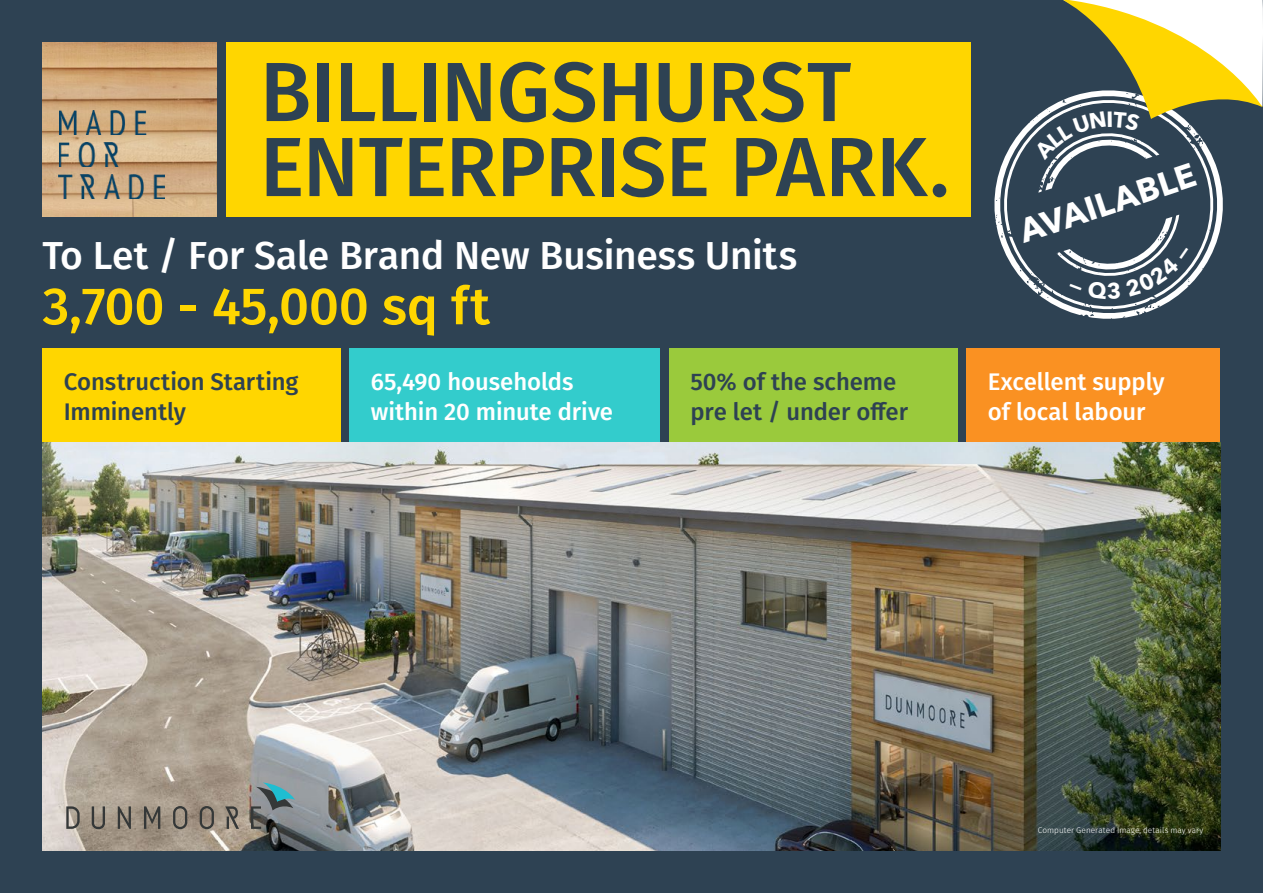
<style>
.page{position:relative;width:1263px;height:893px;background:#2e4253}
.page>*{position:absolute;margin:0;border:0;box-sizing:border-box;transform-origin:0 0}
.t1{font:500 84px/75px "Fira Sans";letter-spacing:-.01em;color:#2e4253}
.t2{font:500 52.5px "Fira Sans";letter-spacing:-.005em;color:#ffd600}
.t3{font:500 39px "Fira Sans";letter-spacing:-.005em;color:#fff}
.t4{font:700 33.6px "Avenir Next";color:#fff}
.t5{font:500 24px/30px "Fira Sans";letter-spacing:-.005em;color:#fff}
.t6{font:500 24px/30px "Fira Sans";color:#2e4253}
.t7{font:300 8.25px "Fira Sans";letter-spacing:.005em;color:#fff}
</style>
<div class="page">
<img style="left:43px;top:442px;width:1177px;height:408px">
<svg style="left:251px;top:782px;width:44px;height:47px"></svg>
<svg style="left:66px;top:806px;width:14px;height:23px"></svg>
<svg style="left:144px;top:806px;width:16px;height:23px"></svg>
<svg style="left:118px;top:806px;width:13px;height:23px"></svg>
<svg style="left:92px;top:806px;width:13px;height:23px"></svg>
<svg style="left:225px;top:806px;width:14px;height:23px"></svg>
<svg style="left:200px;top:806px;width:14px;height:23px"></svg>
<svg style="left:173px;top:806px;width:14px;height:23px"></svg>
<div style="left:226px;top:43px;width:744px;height:174px;background:#ffd600"></div>
<img style="left:43px;top:43px;width:174px;height:174px">
<img style="left:59px;top:110px;width:109px;height:25px">
<img style="left:58px;top:175px;width:106px;height:24px">
<img style="left:59px;top:143px;width:75px;height:24px">
<div style="left:43px;top:349px;width:298px;height:93px;background:#ffd600"></div>
<div style="left:349px;top:349px;width:311px;height:93px;background:#3cc"></div>
<div style="left:669px;top:349px;width:289px;height:93px;background:#9aca3c"></div>
<div style="left:966px;top:349px;width:254px;height:93px;background:#fa9122"></div>
<svg style="left:994px;top:119px;width:229px;height:200px"></svg>
<svg style="left:1056px;top:215px;width:132px;height:84px"></svg>
<svg style="left:1033px;top:0;width:230px;height:193px"></svg>
<h1 class="t1" style="left:260px;top:50px;width:691px">BILLINGSHURST<br>ENTERPRISE PARK.</h1>
<h3 class="t3" style="left:43px;top:224px;width:756px">To Let / For Sale Brand New Business Units</h3>
<h2 class="t2" style="left:43px;top:264px;width:449px">3,700 - 45,000 sq ft</h2>
<h3 class="t4" style="left:1011px;top:203px;width:185px;rotate:-18deg">AVAILABLE</h3>
<p class="t6" style="left:64px;top:366px;width:236px">Construction Starting<br>Imminently</p>
<p class="t5" style="left:371px;top:366px;width:244px">65,490 households within 20 minute drive</p>
<p class="t6" style="left:690px;top:366px;width:219px">50% of the scheme pre let / under offer</p>
<p class="t5" style="left:988px;top:366px;width:178px">Excellent supply of local labour</p>
<p class="t7" style="left:1038px;top:825px;width:167px">Computer Generated Image, details may vary</p>
</div>
